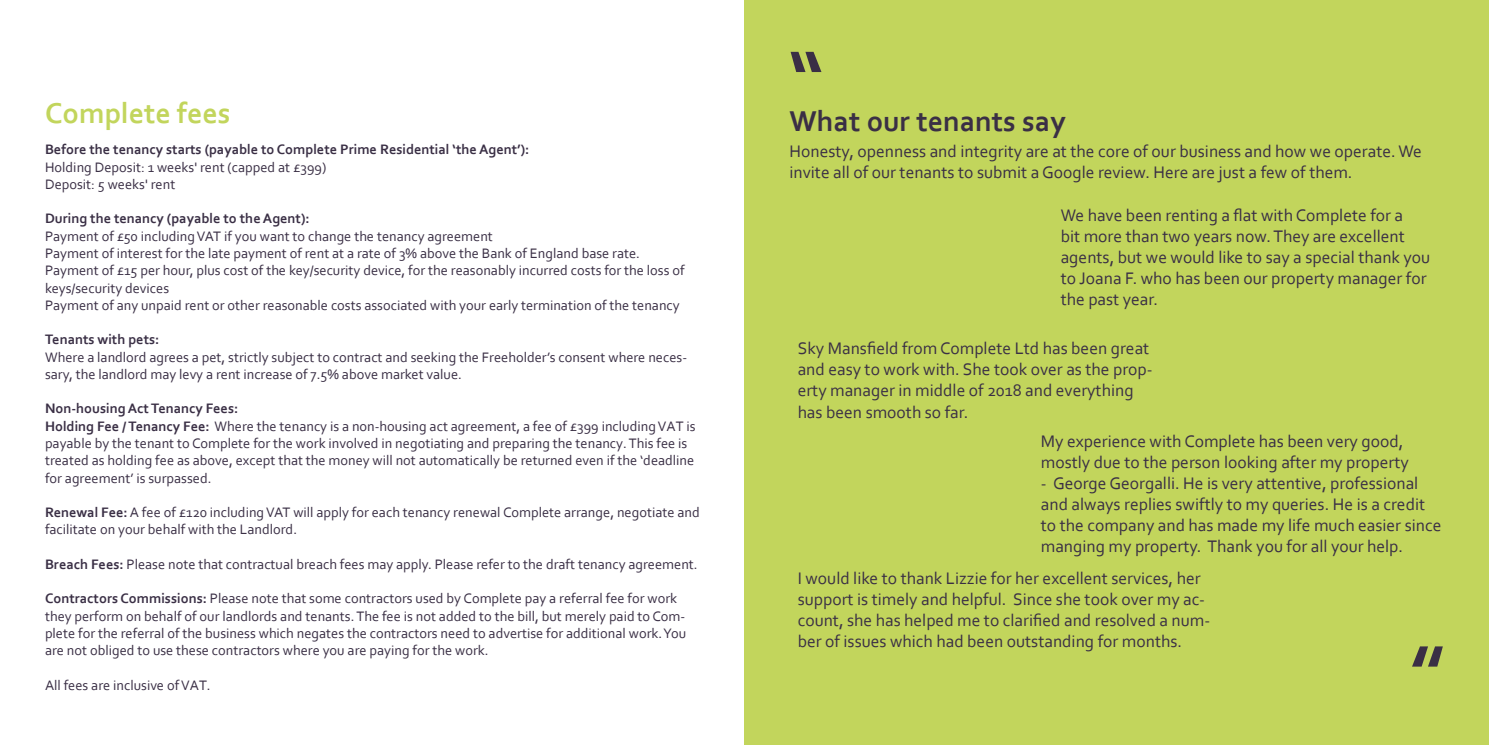
<style>
.page{position:relative;width:1489px;height:745px;background:#fff}
.page>*{position:absolute;margin:0;border:0;box-sizing:border-box;transform-origin:0 0}
.t1{font:700 75px "Corbel";color:#3a2f45}
.t2{font:700 30px "Corbel";color:#3a2f45}
.t3{font:700 30px "Corbel";color:#c2d55c}
.t4{font:17.5px/21px "Corbel";color:#392e45}
.t5{font:17.5px/21px "Corbel";color:#3a2f45}
.t6{font:14.38px/17.2px "Corbel";color:#3a2f45}
.t7{font:700 14.38px "Corbel";color:#3a2f45}
.s1{font-weight:700}
</style>
<div class="page">
<div style="left:744px;top:0;width:744px;height:744px;background:#c2d55c"></div>
<h2 class="t3" style="left:45px;top:95px;width:187px">Complete fees</h2>
<p class="t7" style="left:45px;top:141px;width:486px">Before the tenancy starts (payable to Complete Prime Residential ‘the Agent’):</p>
<p class="t6" style="left:45px;top:158px;width:283px">Holding Deposit: 1 weeks' rent (capped at £399)<br>Deposit: 5 weeks' rent</p>
<p class="t7" style="left:45px;top:210px;width:266px">During the tenancy (payable to the Agent):</p>
<p class="t6" style="left:45px;top:227px;width:641px">Payment of £50 including VAT if you want to change the tenancy agreement<br>Payment of interest for the late payment of rent at a rate of 3% above the Bank of England base rate.<br>Payment of £15 per hour, plus cost of the key/security device, for the reasonably incurred costs for the loss of keys/security devices<br>Payment of any unpaid rent or other reasonable costs associated with your early termination of the tenancy</p>
<p class="t7" style="left:45px;top:330px;width:116px">Tenants with pets:</p>
<p class="t6" style="left:45px;top:347px;width:643px">Where a landlord agrees a pet, strictly subject to contract and seeking the Freeholder’s consent where neces&shy;sary, the landlord may levy a rent increase of 7.5% above market value.</p>
<p class="t6" style="left:45px;top:399px;width:652px"><span class="s1">Non-housing Act Tenancy Fees:<br>Holding Fee / Tenancy Fee:</span> Where the tenancy is a non-housing act agreement, a fee of £399 including VAT is payable by the tenant to Complete for the work involved in negotiating and preparing the tenancy. This fee is treated as holding fee as above, except that the money will not automatically be returned even if the ‘deadline for agreement’ is surpassed.</p>
<p class="t6" style="left:45px;top:503px;width:656px"><span class="s1">Renewal Fee:</span>A fee of £120 including VAT will apply for each tenancy renewal Complete arrange, negotiate and facilitate on your behalf with the Landlord.</p>
<p class="t6" style="left:45px;top:554px;width:654px"><span class="s1">Breach Fees:</span> Please note that contractual breach fees may apply. Please refer to the draft tenancy agreement.</p>
<p class="t6" style="left:45px;top:589px;width:642px"><span class="s1">Contractors Commissions:</span> Please note that some contractors used by Complete pay a referral fee for work they perform on behalf of our landlords and tenants. The fee is not added to the bill, but merely paid to Com&shy;plete for the referral of the business which negates the contractors need to advertise for additional work. You are not obliged to use these contractors where you are paying for the work.</p>
<p class="t6" style="left:45px;top:675px;width:167px">All fees are inclusive of VAT.</p>
<h1 class="t1" style="left:789px;top:29px;width:36px">“</h1>
<h2 class="t2" style="left:789px;top:103px;width:278px">What our tenants say</h2>
<p class="t4" style="left:789px;top:140px;width:634px">Honesty, openness and integrity are at the core of our business and how we operate. We invite all of our tenants to submit a Google review. Here are just a few of them.</p>
<p class="t4" style="left:1060px;top:204px;width:371px">We have been renting a flat with Complete for a<br>bit more than two years now. They are excellent agents, but we would like to say a special thank you to Joana F. who has been our property manager for the past year.</p>
<p class="t5" style="left:797px;top:337px;width:356px">Sky Mansfield from Complete Ltd has been great and easy to work with. She took over as the prop&shy;erty manager in middle of 2018 and everything has been smooth so far.</p>
<p class="t4" style="left:1040px;top:429px;width:369px">My experience with Complete has been very good, mostly due to the person looking after my property</p>
<p class="t4" style="left:1040px;top:471px;width:402px">- George Georgalli. He is very attentive, professional and always replies swiftly to my queries. He is a credit to the company and has made my life much easier since manging my property. Thank you for all your help.</p>
<p class="t5" style="left:797px;top:567px;width:414px">I would like to thank Lizzie for her excellent services, her support is timely and helpful. Since she took over my ac&shy;count, she has helped me to clarified and resolved a num&shy;ber of issues which had been outstanding for months.</p>
</div>
